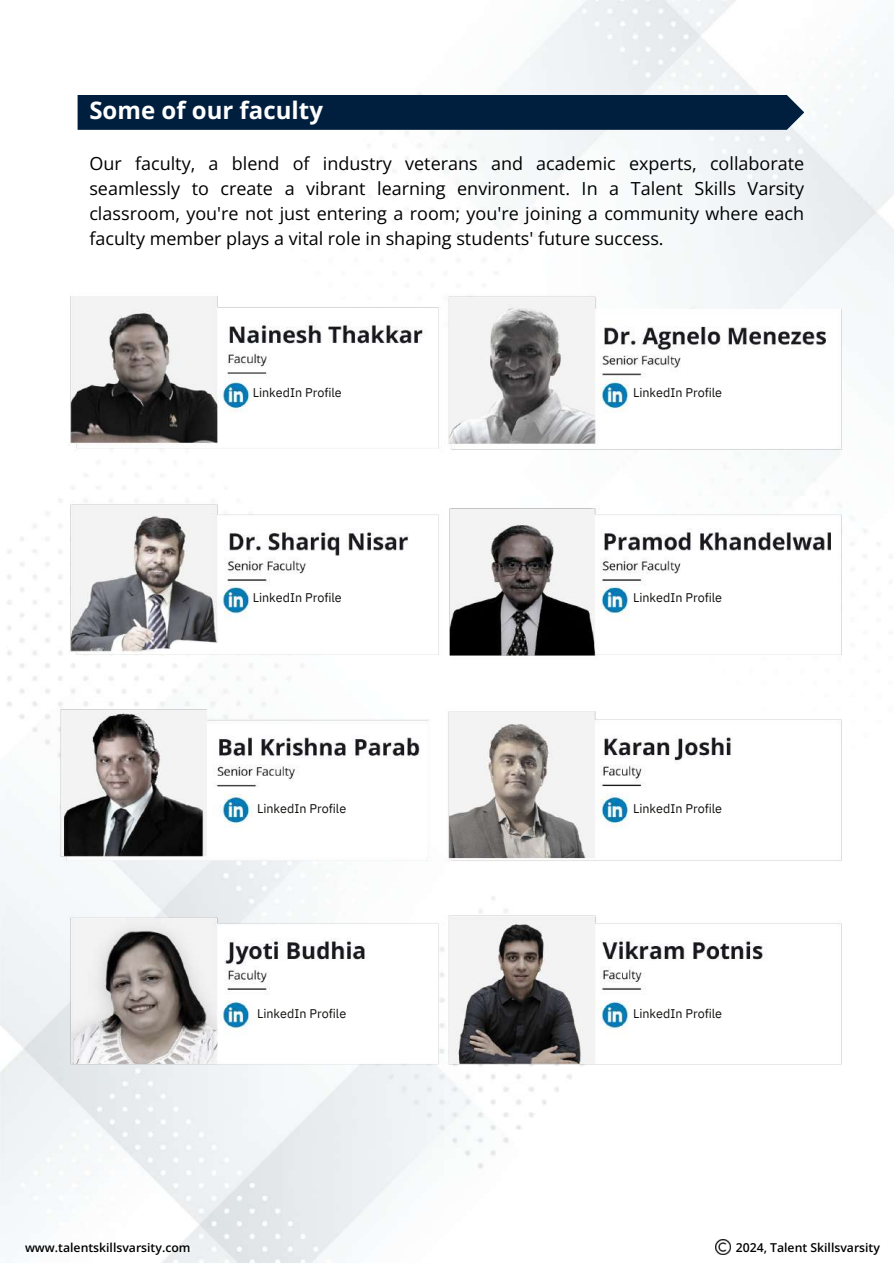
<style>
.page{position:relative;width:894px;height:1264px;background:#fff}
.page>*{position:absolute;margin:0;border:0;box-sizing:border-box;transform-origin:0 0}
.t1{font:700 24px "Open Sans";color:#fff}
.t2{font:18px/24.8px "Open Sans";color:#000;text-align:justify}
.t3{font:12.6px "IBM Plex Sans";color:#100f0e}
.t4{font:600 12.3px "Open Sans";color:#000}
</style>
<div class="page">
<div style="left:78px;top:95px;width:726px;height:18px;background:#001f3f"></div>
<img style="left:51px;top:113px;width:809px;height:1144px">
<h1 class="t1" style="left:89px;top:93px;width:235px">Some of our faculty</h1>
<p class="t2" style="left:89px;top:151px;width:716px">Our faculty, a blend of industry veterans and academic experts, collaborate seamlessly to create a vibrant learning environment. In a Talent Skills Varsity classroom, you're not just entering a room; you're joining a community where each faculty member plays a vital role in shaping students' future success.</p>
<p class="t3" style="left:253px;top:384px;width:91px">LinkedIn Profile</p>
<p class="t3" style="left:253px;top:589px;width:91px">LinkedIn Profile</p>
<p class="t3" style="left:257px;top:800px;width:91px">LinkedIn Profile</p>
<p class="t3" style="left:257px;top:1005px;width:91px">LinkedIn Profile</p>
<p class="t4" style="left:25px;top:1238px;width:167px">www.talentskillsvarsity.com</p>
<p class="t3" style="left:633px;top:384px;width:91px">LinkedIn Profile</p>
<p class="t3" style="left:633px;top:589px;width:91px">LinkedIn Profile</p>
<p class="t3" style="left:633px;top:800px;width:91px">LinkedIn Profile</p>
<p class="t3" style="left:633px;top:1005px;width:91px">LinkedIn Profile</p>
<p class="t4" style="left:735px;top:1238px;width:146px">2024, Talent Skillsvarsity</p>
</div>
